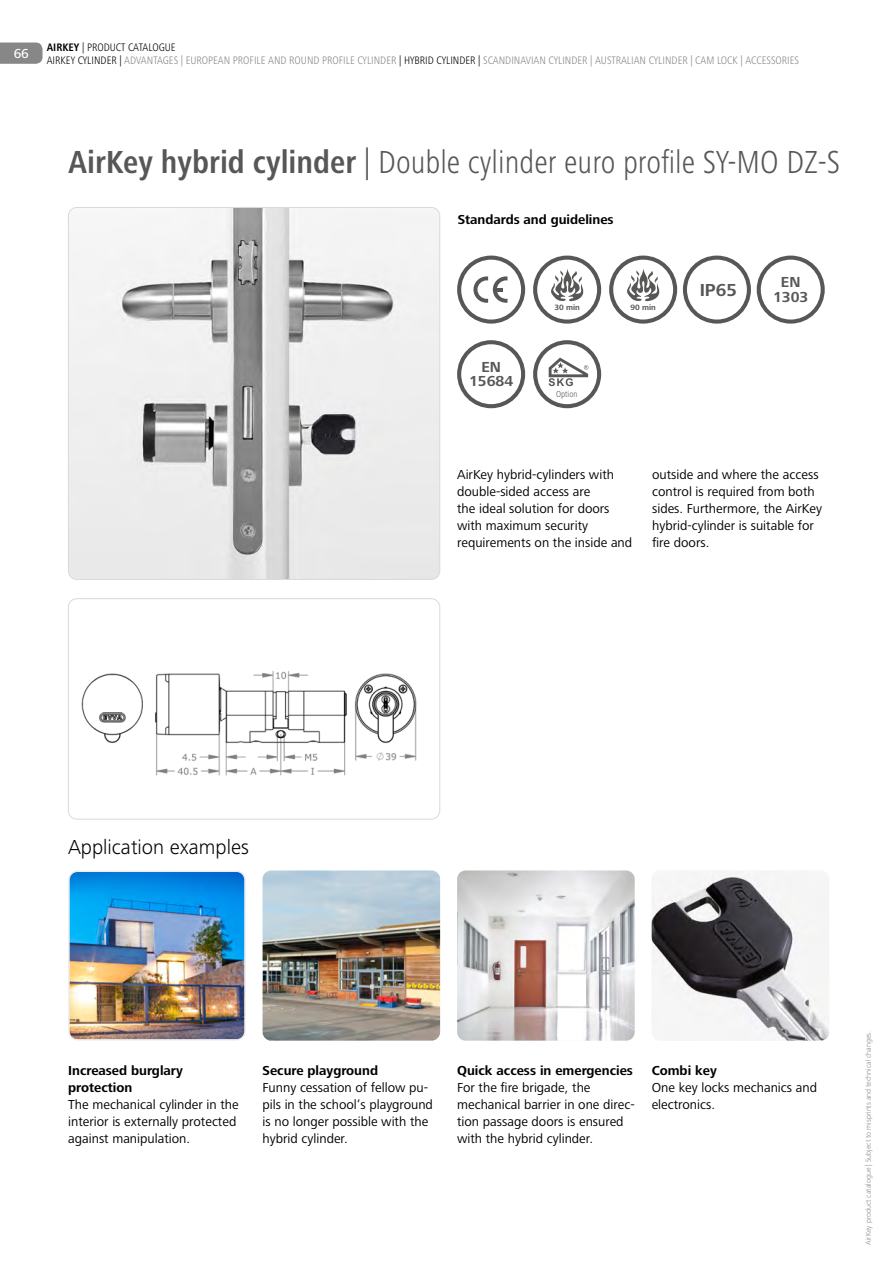
<style>
.page{position:relative;width:893px;height:1263px;background:#fff}
.page>*{position:absolute;margin:0;border:0;box-sizing:border-box;transform-origin:0 0}
.t1{font:300 condensed 33px "Frutiger Next LTCE";color:#575756}
.t2{font:300 21px "Frutiger Next LTCE";color:#000}
.t3{font:700 18px "Frutiger Next LTCE";color:#575756}
.t4{font:700 15px/14.4px "Frutiger Next LTCE";color:#575756;text-align:center}
.t5{font:13.5px/17px "Frutiger Next LTCE";color:#000}
.t6{font:700 13.5px/17px "Frutiger Next LTCE";color:#000}
.t7{font:500 13.5px "Frutiger Next LTCE";color:#fff}
.t8{font:300 condensed 11.25px "Frutiger Next LTCE";color:#878787}
.t9{font:300 condensed 11.25px "Frutiger Next LTCE";color:#000}
.t10{font:300 condensed 9px "Frutiger Next LTCE";color:#575756}
.t11{font:700 7.95px "Frutiger Next LTCE";color:#575756}
.t12{font:300 7.5px "Frutiger Next LTCE";color:#878787}
.s1{font-weight:700}
.s2{color:#000}
</style>
<div class="page">
<img style="left:71px;top:873px;width:172px;height:167px">
<div style="left:68px;top:870px;width:178px;height:170px;border:2px solid #ededed;border-radius:9px"></div>
<img style="left:263px;top:870px;width:177px;height:170px">
<img style="left:457px;top:870px;width:178px;height:170px">
<img style="left:652px;top:871px;width:177px;height:169px">
<img style="left:68px;top:600px;width:372px;height:219px">
<div style="left:68px;top:598px;width:372px;height:221px;border:1px solid #dadada;border-radius:9px"></div>
<img style="left:70px;top:207px;width:370px;height:372px">
<div style="left:68px;top:207px;width:372px;height:373px;border:1px solid #dadada;border-radius:9px"></div>
<svg style="left:457px;top:256px;width:68px;height:68px"></svg>
<svg style="left:533px;top:256px;width:68px;height:68px"></svg>
<svg style="left:533px;top:340px;width:68px;height:68px"></svg>
<svg style="left:683px;top:256px;width:68px;height:68px"></svg>
<svg style="left:757px;top:256px;width:68px;height:68px"></svg>
<svg style="left:457px;top:340px;width:68px;height:68px"></svg>
<svg style="left:609px;top:256px;width:68px;height:68px"></svg>
<svg style="left:0;top:43px;width:43px;height:21px"></svg>
<p class="t7" style="left:14px;top:46px;width:17px">66</p>
<p class="t9" style="left:47px;top:41px;width:130px"><span class="s1">AIRKEY</span> | PRODUCT CATALOGUE</p>
<p class="t8" style="left:47px;top:54px;width:754px"><span class="s2">AIRKEY CYLINDER |</span> ADVANTAGES | EUROPEAN PROFILE AND ROUND PROFILE CYLINDER <span class="s2">| HYBRID CYLINDER |</span> SCANDINAVIAN CYLINDER | AUSTRALIAN CYLINDER | CAM LOCK | ACCESSORIES</p>
<h1 class="t1" style="left:68px;top:143px;width:774px"><span class="s1">AirKey hybrid cylinder</span> | Double cylinder euro profile SY-MO DZ-S</h1>
<p class="t6" style="left:458px;top:211px;width:157px">Standards and guidelines</p>
<p class="t4" style="left:469px;top:360px;width:46px">EN<br>15684</p>
<p class="t11" style="left:554px;top:303px;width:27px">30 min</p>
<p class="t10" style="left:556px;top:389px;width:23px">Option</p>
<p class="t11" style="left:630px;top:303px;width:27px">90 min</p>
<h3 class="t3" style="left:700px;top:280px;width:39px">IP65</h3>
<p class="t4" style="left:773px;top:275px;width:37px">EN<br>1303</p>
<p class="t5" style="left:457px;top:466px;width:177px">AirKey hybrid-cylinders with double-sided access are<br>the ideal solution for doors with maximum security requirements on the inside and</p>
<p class="t5" style="left:652px;top:466px;width:171px">outside and where the access control is required from both sides. Furthermore, the AirKey hybrid-cylinder is suitable for fire doors.</p>
<h2 class="t2" style="left:68px;top:835px;width:182px">Application examples</h2>
<p class="t6" style="left:68px;top:1062px;width:116px">Increased burglary protection</p>
<p class="t5" style="left:68px;top:1096px;width:172px">The mechanical cylinder in the interior is externally protected against manipulation.</p>
<p class="t6" style="left:263px;top:1062px;width:117px">Secure playground</p>
<p class="t5" style="left:263px;top:1079px;width:172px">Funny cessation of fellow pu&shy;pils in the school‘s playground is no longer possible with the hybrid cylinder.</p>
<p class="t6" style="left:457px;top:1062px;width:177px">Quick access in emergencies</p>
<p class="t5" style="left:457px;top:1079px;width:179px">For the fire brigade, the mechanical barrier in one direc&shy;tion passage doors is ensured with the hybrid cylinder.</p>
<p class="t6" style="left:652px;top:1062px;width:67px">Combi key</p>
<p class="t5" style="left:652px;top:1079px;width:167px">One key locks mechanics and electronics.</p>
<p class="t12" style="left:864px;top:1245px;width:215px;rotate:-90deg">AirKey product catalogue | Subject to misprints and technical changes.</p>
</div>
